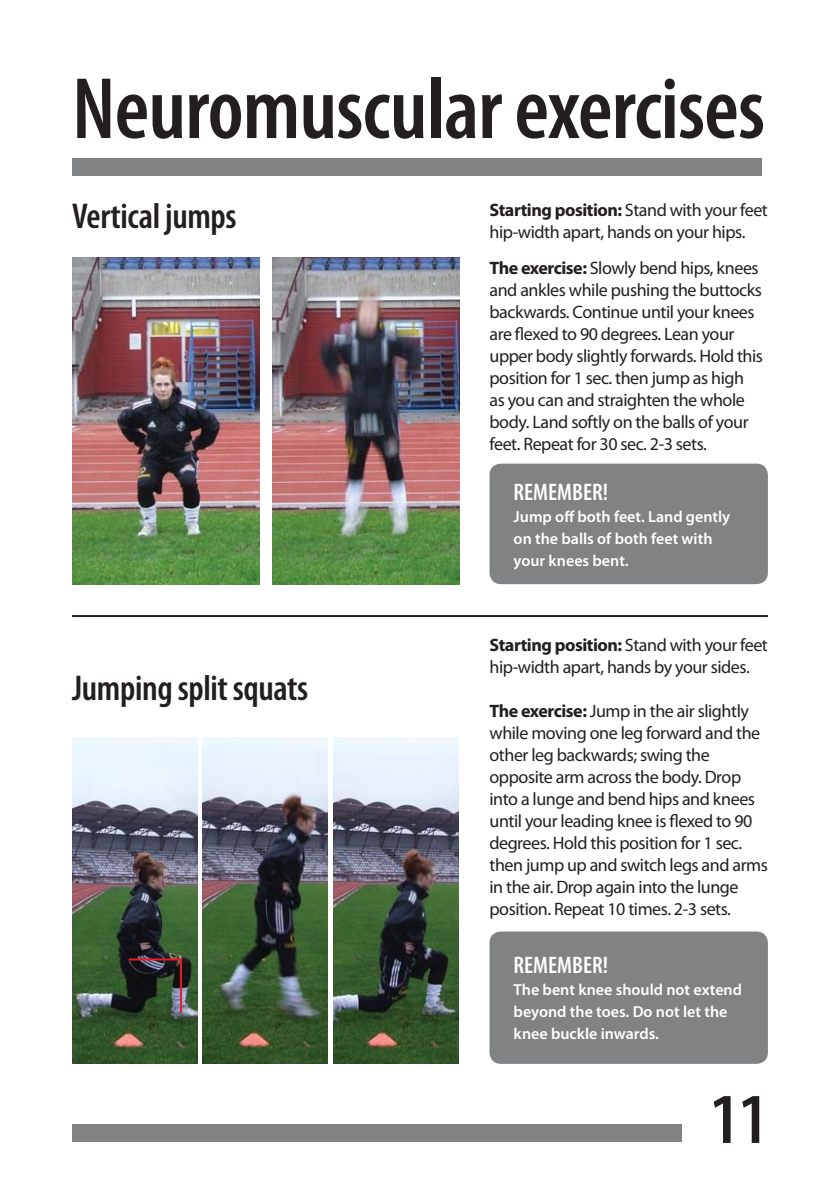
<style>
.page{position:relative;width:840px;height:1191px;background:#fff}
.page>*{position:absolute;margin:0;border:0;box-sizing:border-box;transform-origin:0 0}
.t1{font:600 condensed 88px "Myriad Pro";letter-spacing:-.01em;color:#231f20}
.t2{font:600 condensed 72px "Myriad Pro";color:#231f20}
.t3{font:600 condensed 36px "Myriad Pro";letter-spacing:-.01em;color:#231f20}
.t4{font:600 condensed 24px "Myriad Pro";color:#fff}
.t5{font:18px/22px "Myriad Pro";letter-spacing:-.025em;color:#231f20}
.t6{font:600 16px/22px "Myriad Pro";color:#fff}
.s1{font-weight:700}
</style>
<div class="page">
<div style="left:72px;top:1124px;width:609px;height:18px;background:#808284"></div>
<img style="left:72px;top:737px;width:125px;height:326px">
<img style="left:333px;top:737px;width:125px;height:326px">
<img style="left:202px;top:737px;width:125px;height:326px">
<img style="left:72px;top:258px;width:188px;height:326px">
<div style="left:72px;top:159px;width:689px;height:17px;background:#808284"></div>
<img style="left:272px;top:258px;width:187px;height:326px">
<div style="left:489px;top:463px;width:278px;height:121px;background:#808284;border-radius:11px"></div>
<div style="left:489px;top:931px;width:278px;height:132px;background:#808284;border-radius:11px"></div>
<hr style="left:72px;top:615px;width:695px;height:2px;background:#231f20">
<svg style="left:127px;top:957px;width:56px;height:57px;background:#36322e"></svg>
<h1 class="t1" style="left:72px;top:75px;width:694px">Neuromuscular exercises</h1>
<h3 class="t3" style="left:72px;top:203px;width:166px">Vertical jumps</h3>
<h3 class="t3" style="left:72px;top:674px;width:237px">Jumping split squats</h3>
<p class="t5" style="left:489px;top:201px;width:280px"><span class="s1">Starting position:</span> Stand with your feet hip-width apart, hands on your hips.</p>
<p class="t5" style="left:489px;top:259px;width:275px"><span class="s1">The exercise:</span> Slowly bend hips, knees and ankles while pushing the buttocks backwards. Continue until your knees are flexed to 90 degrees. Lean your upper body slightly forwards. Hold this position for 1 sec. then jump as high as you can and straighten the whole body. Land softly on the balls of your feet. Repeat for 30 sec. 2-3 sets.</p>
<h3 class="t4" style="left:513px;top:483px;width:96px">REMEMBER!</h3>
<p class="t6" style="left:513px;top:507px;width:218px">Jump off both feet. Land gently on the balls of both feet with your knees bent.</p>
<p class="t5" style="left:489px;top:635px;width:280px"><span class="s1">Starting position:</span> Stand with your feet hip-width apart, hands by your sides.</p>
<p class="t5" style="left:489px;top:701px;width:279px"><span class="s1">The exercise:</span> Jump in the air slightly while moving one leg forward and the other leg backwards; swing the opposite arm across the body. Drop into a lunge and bend hips and knees until your leading knee is flexed to 90 degrees. Hold this position for 1 sec. then jump up and switch legs and arms in the air. Drop again into the lunge position. Repeat 10 times. 2-3 sets.</p>
<h3 class="t4" style="left:513px;top:955px;width:96px">REMEMBER!</h3>
<p class="t6" style="left:513px;top:980px;width:230px">The bent knee should not extend beyond the toes. Do not let the knee buckle inwards.</p>
<h2 class="t2" style="left:709px;top:1091px;width:60px">11</h2>
</div>
